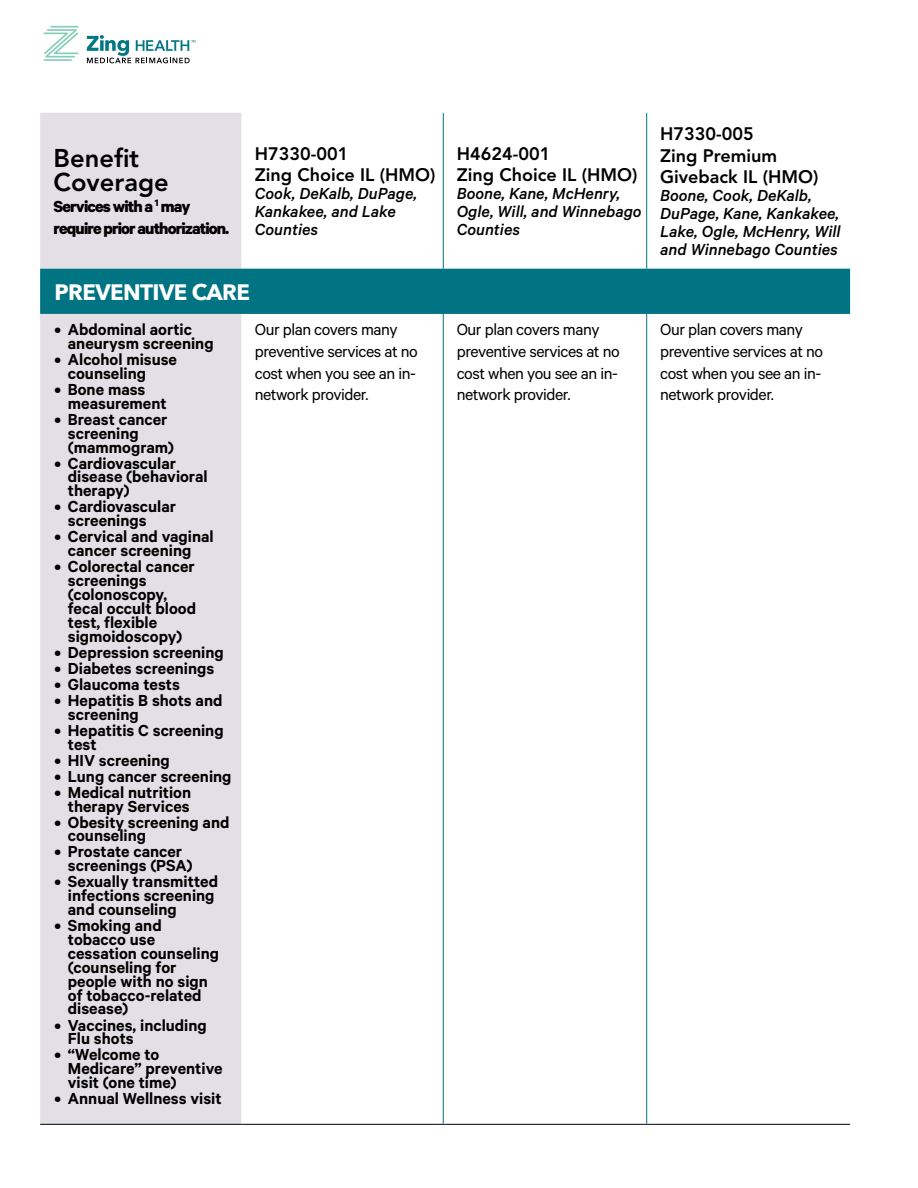
<style>
.page{position:relative;width:918px;height:1188px;background:#fff}
.page>*{position:absolute;margin:0;border:0;box-sizing:border-box;transform-origin:0 0}
.t1{font:800 25.5px/24px "Avenir";color:#000}
.t2{font:700 22.35px "Avenir Next";letter-spacing:-.025em;color:#fff}
.t3{font:600 18px/14px "Calibre";color:#000}
.t4{font:18px/21.8px "Calibre";letter-spacing:-.025em;color:#000}
.t5{font:italic 500 18px/18px "Calibre";color:#000}
.t6{font:800 18px/21.6px "Avenir";color:#000}
.t7{font:700 18px/21.8px "Calibre";letter-spacing:-.05em;color:#000}
</style>
<div class="page">
<hr style="left:50px;top:26px;width:29px;height:2px;background:#85ceb8">
<hr style="left:44px;top:59px;width:28px;height:2px;background:#85ceb8">
<svg style="left:44px;top:29px;width:35px;height:29px"></svg>
<svg style="left:87px;top:35px;width:108px;height:28px"></svg>
<div style="left:40px;top:113px;width:201px;height:1011px;background:#e2e0e6"></div>
<div style="left:40px;top:269px;width:810px;height:45px;background:#007482"></div>
<hr style="left:40px;top:1124px;width:201px;height:1px;background:#000">
<hr style="left:241px;top:1124px;width:202px;height:1px;background:#000">
<hr style="left:443px;top:1124px;width:204px;height:1px;background:#000">
<hr style="left:647px;top:1124px;width:203px;height:1px;background:#000">
<hr style="left:443px;top:314px;width:1px;height:810px;background:#007482">
<hr style="left:646px;top:314px;width:1px;height:810px;background:#007482">
<hr style="left:443px;top:113px;width:1px;height:156px;background:#007482">
<hr style="left:646px;top:113px;width:1px;height:156px;background:#007482">
<h1 class="t1" style="left:54px;top:146px;width:117px">Benefit<br>Coverage</h1>
<p class="t7" style="left:54px;top:195px;width:177px">Services with a <sup>1</sup> may require prior authorization.</p>
<p class="t6" style="left:255px;top:143px;width:182px">H7330-001<br>Zing Choice IL (HMO)</p>
<p class="t5" style="left:255px;top:184px;width:164px">Cook, DeKalb, DuPage,<br>Kankakee, and Lake<br>Counties</p>
<p class="t6" style="left:457px;top:143px;width:182px">H4624-001<br>Zing Choice IL (HMO)</p>
<p class="t5" style="left:457px;top:184px;width:186px">Boone, Kane, McHenry,<br>Ogle, Will, and Winnebago<br>Counties</p>
<p class="t6" style="left:660px;top:123px;width:160px">H7330-005<br>Zing Premium<br>Giveback IL (HMO)</p>
<p class="t5" style="left:660px;top:186px;width:182px">Boone, Cook, DeKalb,<br>DuPage, Kane, Kankakee,<br>Lake, Ogle, McHenry, Will and Winnebago Counties</p>
<p class="t2" style="left:54px;top:273px;width:197px">PREVENTIVE CARE</p>
<p class="t3" style="left:68px;top:322px;width:147px;text-indent:-14px">• Abdominal aortic aneurysm screening</p>
<p class="t3" style="left:68px;top:352px;width:111px;text-indent:-14px">• Alcohol misuse counseling</p>
<p class="t3" style="left:68px;top:382px;width:100px;text-indent:-14px">• Bone mass measurement</p>
<p class="t3" style="left:68px;top:412px;width:108px;text-indent:-14px">• Breast cancer screening (mammogram)</p>
<p class="t3" style="left:68px;top:455px;width:141px;text-indent:-14px">• Cardiovascular disease (behavioral therapy)</p>
<p class="t3" style="left:68px;top:499px;width:110px;text-indent:-14px">• Cardiovascular screenings</p>
<p class="t3" style="left:54px;top:529px;width:161px;text-align:center">• Cervical and vaginal cancer screening</p>
<p class="t3" style="left:68px;top:559px;width:130px;text-indent:-14px">• Colorectal cancer screenings (colonoscopy, fecal occult blood test, flexible sigmoidoscopy)</p>
<p class="t3" style="left:54px;top:645px;width:171px">• Depression screening</p>
<p class="t3" style="left:54px;top:661px;width:161px">• Diabetes screenings</p>
<p class="t3" style="left:54px;top:677px;width:127px">• Glaucoma tests</p>
<p class="t3" style="left:68px;top:693px;width:156px;text-indent:-14px">• Hepatitis B shots and screening</p>
<p class="t3" style="left:68px;top:723px;width:157px;text-indent:-14px">• Hepatitis C screening test</p>
<p class="t3" style="left:54px;top:752px;width:117px">• HIV screening</p>
<p class="t3" style="left:54px;top:769px;width:179px">• Lung cancer screening</p>
<p class="t3" style="left:54px;top:785px;width:138px;text-align:right">• Medical nutrition therapy Services</p>
<p class="t3" style="left:68px;top:814px;width:163px;text-indent:-14px">• Obesity screening and counseling</p>
<p class="t3" style="left:68px;top:844px;width:126px;text-indent:-14px">• Prostate cancer screenings (PSA)</p>
<p class="t3" style="left:68px;top:874px;width:152px;text-indent:-14px">• Sexually transmitted infections screening and counseling</p>
<p class="t3" style="left:68px;top:918px;width:153px;text-indent:-14px">• Smoking and tobacco use cessation counseling (counseling for people with no sign of tobacco-related disease)</p>
<p class="t3" style="left:68px;top:1017px;width:140px;text-indent:-14px">• Vaccines, including<br>Flu shots</p>
<p class="t3" style="left:68px;top:1047px;width:156px;text-indent:-14px">• “Welcome to<br>Medicare” preventive visit (one time)</p>
<p class="t3" style="left:54px;top:1091px;width:169px">• Annual Wellness visit</p>
<p class="t4" style="left:255px;top:318px;width:164px">Our plan covers many preventive services at no cost when you see an in&shy;network provider.</p>
<p class="t4" style="left:457px;top:318px;width:164px">Our plan covers many preventive services at no cost when you see an in&shy;network provider.</p>
<p class="t4" style="left:660px;top:318px;width:164px">Our plan covers many preventive services at no cost when you see an in&shy;network provider.</p>
</div>
